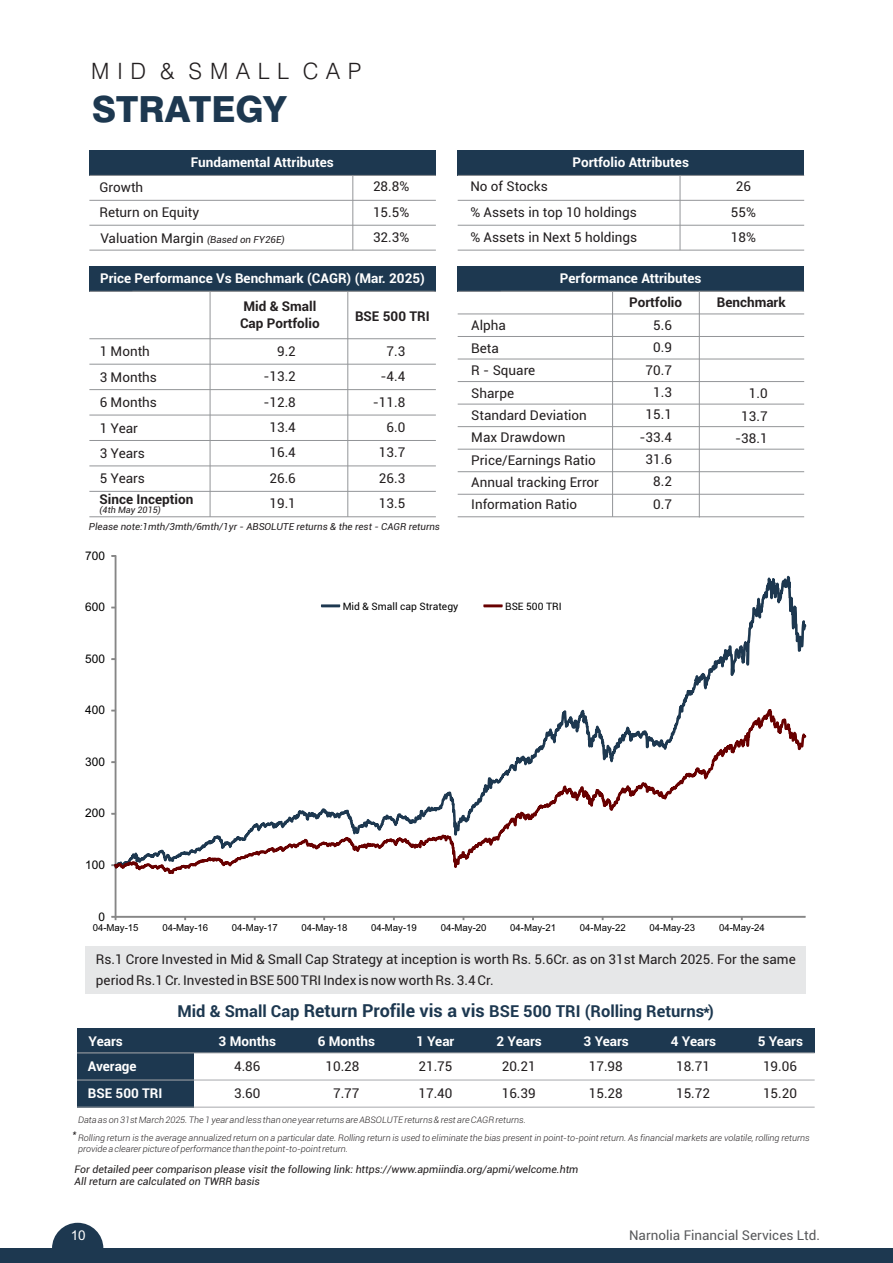
<style>
.page{position:relative;width:893px;height:1263px;background:#fff}
.page>*{position:absolute;margin:0;border:0;box-sizing:border-box;transform-origin:0 0}
.t1{font:800 36px "Swiss 721 BT";color:#1d3850}
.t2{font:300 22.5px "Swiss 721 BT";letter-spacing:.345em;color:#231f20}
.t3{font:700 16.5px "Roboto";color:#1d3850}
.t4{font:13.5px/25.5px "Roboto";color:#231f20}
.t5{font:700 13.5px/25px "Roboto";color:#fff}
.t6{font:700 13.5px/16.2px "Roboto";color:#231f20}
.t7{font:13.5px "Roboto";color:#58595b}
.t8{font:13.5px "Arial";color:#fff}
.t9{font:11.85px "Arial";color:#000}
.t10{font:italic 10.5px/12.6px "Roboto";color:#231f20}
.t11{font:italic 10.5px "Roboto";color:#231f20;scale:.93 1}
.t12{font:10.2px "Roboto";color:#000}
.t13{font:italic 9.75px "Roboto";color:#231f20}
.t14{font:9.6px "Arial";color:#000}
.t15{font:italic 300 9px/18.3px "Roboto";color:#231f20}
.t16{font:italic 9px "Roboto";color:#231f20}
.s1{font-style:italic;font-size:9.75px}
.s2{font-size:18px}
</style>
<div class="page">
<div style="left:0;top:1248px;width:893px;height:15px;background:#1d3850"></div>
<svg style="left:52px;top:1223px;width:51px;height:25px"></svg>
<div style="left:89px;top:150px;width:347px;height:25px;background:#1d3850"></div>
<hr style="left:89px;top:175px;width:347px;height:1px;background:#939598">
<svg style="left:89px;top:200px;width:347px;height:1px"></svg>
<svg style="left:89px;top:224px;width:347px;height:2px"></svg>
<svg style="left:89px;top:249px;width:347px;height:2px"></svg>
<hr style="left:352px;top:175px;width:1px;height:75px;background:#939598">
<div style="left:458px;top:150px;width:346px;height:25px;background:#1d3850"></div>
<hr style="left:458px;top:175px;width:346px;height:1px;background:#939598">
<svg style="left:457px;top:200px;width:348px;height:1px"></svg>
<svg style="left:457px;top:224px;width:348px;height:2px"></svg>
<svg style="left:457px;top:249px;width:348px;height:2px"></svg>
<hr style="left:680px;top:175px;width:1px;height:75px;background:#939598">
<div style="left:85px;top:947px;width:721px;height:47px;background:#e6e7e8"></div>
<div style="left:89px;top:266px;width:347px;height:25px;background:#1d3850"></div>
<svg style="left:89px;top:516px;width:347px;height:1px"></svg>
<svg style="left:89px;top:491px;width:347px;height:1px"></svg>
<svg style="left:89px;top:465px;width:347px;height:2px"></svg>
<svg style="left:89px;top:440px;width:347px;height:1px"></svg>
<svg style="left:89px;top:414px;width:347px;height:2px"></svg>
<svg style="left:89px;top:389px;width:347px;height:1px"></svg>
<svg style="left:89px;top:363px;width:347px;height:2px"></svg>
<svg style="left:89px;top:338px;width:347px;height:1px"></svg>
<svg style="left:89px;top:291px;width:347px;height:1px"></svg>
<hr style="left:347px;top:291px;width:1px;height:226px;background:#939598">
<hr style="left:210px;top:291px;width:1px;height:226px;background:#939598">
<div style="left:458px;top:266px;width:346px;height:25px;background:#1d3850"></div>
<svg style="left:457px;top:291px;width:348px;height:1px"></svg>
<hr style="left:699px;top:291px;width:1px;height:226px;background:#939598">
<hr style="left:612px;top:291px;width:1px;height:226px;background:#939598">
<svg style="left:457px;top:516px;width:348px;height:1px"></svg>
<svg style="left:457px;top:493px;width:348px;height:2px"></svg>
<svg style="left:457px;top:471px;width:348px;height:1px"></svg>
<svg style="left:457px;top:448px;width:348px;height:2px"></svg>
<svg style="left:457px;top:426px;width:348px;height:1px"></svg>
<svg style="left:457px;top:403px;width:348px;height:2px"></svg>
<svg style="left:457px;top:381px;width:348px;height:1px"></svg>
<svg style="left:457px;top:358px;width:348px;height:2px"></svg>
<svg style="left:457px;top:336px;width:348px;height:1px"></svg>
<svg style="left:457px;top:313px;width:348px;height:2px"></svg>
<div style="left:77px;top:1028px;width:738px;height:25px;background:#1d3850"></div>
<div style="left:77px;top:1053px;width:116px;height:54px;background:#1d3850"></div>
<hr style="left:77px;top:1107px;width:738px;height:1px;background:#a7a9ac">
<svg style="left:77px;top:1079px;width:738px;height:2px"></svg>
<hr style="left:77px;top:1052px;width:738px;height:1px;background:#a7a9ac">
<hr style="left:115px;top:556px;width:1px;height:361px;background:#868686">
<hr style="left:115px;top:916px;width:690px;height:1px;background:#868686">
<svg style="left:112px;top:576px;width:694px;height:298px"></svg>
<h2 class="t2" style="left:91px;top:62px;width:272px">MID &amp; SMALL CAP</h2>
<h1 class="t1" style="left:92px;top:95px;width:197px">STRATEGY</h1>
<p class="t5" style="left:191px;top:151px;width:144px">Fundamental Attributes</p>
<p class="t4" style="left:99px;top:176px;width:101px">Growth<br>Return on Equity</p>
<p class="t4" style="left:373px;top:175px;width:38px;text-align:justify">28.8% 15.5% 32.3%</p>
<p class="t4" style="left:470px;top:175px;width:168px">No of Stocks<br>% Assets in top 10 holdings % Assets in Next 5 holdings</p>
<p class="t4" style="left:731px;top:175px;width:27px;text-align:center">26<br>55%<br>18%</p>
<p class="t5" style="left:572px;top:151px;width:118px">Portfolio Attributes</p>
<p class="t4" style="left:100px;top:227px;width:186px">Valuation Margin <span class="s1">(Based on FY26E)</span></p>
<p class="t5" style="left:100px;top:267px;width:326px">Price Performance Vs Benchmark (CAGR) (Mar. 2025)</p>
<p class="t4" style="left:100px;top:340px;width:59px">1 Month<br>3 Months<br>6 Months<br>1 Year<br>3 Years<br>5 Years</p>
<p class="t6" style="left:100px;top:492px;width:95px">Since Inception</p>
<p class="t16" style="left:100px;top:506px;width:63px">(4th May 2015)</p>
<p class="t6" style="left:240px;top:300px;width:81px">Mid &amp; Small<br>Cap Portfolio</p>
<p class="t4" style="left:263px;top:340px;width:34px;text-align:right">9.2 -13.2 -12.8<br>13.4<br>16.4<br>26.6<br>19.1</p>
<p class="t6" style="left:355px;top:309px;width:76px">BSE 500 TRI</p>
<p class="t4" style="left:373px;top:340px;width:34px;text-align:right">7.3 -4.4 -11.8<br>6.0<br>13.7<br>26.3<br>13.5</p>
<p class="t13" style="left:89px;top:523px;width:353px">Please note:1mth/3mth/6mth/1yr - ABSOLUTE returns &amp; the rest - CAGR returns</p>
<p class="t9" style="left:85px;top:551px;width:21px">700</p>
<p class="t5" style="left:560px;top:267px;width:143px">Performance Attributes</p>
<p class="t6" style="left:629px;top:296px;width:54px">Portfolio</p>
<p class="t4" style="left:639px;top:315px;width:34px;line-height:22.4px;text-align:right">5.6<br>0.9<br>70.7<br>1.3<br>15.1 -33.4<br>31.6<br>8.2<br>0.7</p>
<p class="t4" style="left:471px;top:316px;width:129px;line-height:22.4px">Alpha<br>Beta<br>R - Square<br>Sharpe<br>Standard Deviation<br>Max Drawdown<br>Price/Earnings Ratio<br>Annual tracking Error<br>Information Ratio</p>
<p class="t6" style="left:717px;top:296px;width:70px">Benchmark</p>
<p class="t4" style="left:735px;top:384px;width:34px;line-height:22.4px;text-align:right">1.0<br>13.7 -38.1</p>
<p class="t9" style="left:85px;top:602px;width:21px">600</p>
<p class="t9" style="left:85px;top:654px;width:21px">500</p>
<p class="t12" style="left:343px;top:602px;width:117px">Mid &amp; Small cap Strategy</p>
<p class="t12" style="left:505px;top:602px;width:58px">BSE 500 TRI</p>
<p class="t9" style="left:85px;top:706px;width:21px">400</p>
<p class="t9" style="left:85px;top:757px;width:21px">300</p>
<p class="t9" style="left:85px;top:809px;width:21px">200</p>
<p class="t9" style="left:85px;top:860px;width:21px">100</p>
<p class="t9" style="left:98px;top:912px;width:8px">0</p>
<p class="t14" style="left:93px;top:924px;width:47px">04-May-15</p>
<p class="t14" style="left:162px;top:924px;width:47px">04-May-16</p>
<p class="t14" style="left:232px;top:924px;width:47px">04-May-17</p>
<p class="t14" style="left:302px;top:924px;width:47px">04-May-18</p>
<p class="t14" style="left:371px;top:924px;width:47px">04-May-19</p>
<p class="t14" style="left:441px;top:924px;width:47px">04-May-20</p>
<p class="t14" style="left:510px;top:924px;width:47px">04-May-21</p>
<p class="t14" style="left:580px;top:924px;width:47px">04-May-22</p>
<p class="t14" style="left:649px;top:924px;width:47px">04-May-23</p>
<p class="t14" style="left:719px;top:924px;width:47px">04-May-24</p>
<p class="t4" style="left:96px;top:950px;width:701px;line-height:21px">Rs.1 Crore Invested in Mid &amp; Small Cap Strategy at inception is worth Rs. 5.6Cr. as on 31st March 2025. For the same period Rs.1 Cr. Invested in BSE 500 TRI Index is now worth Rs. 3.4 Cr.</p>
<p class="t5" style="left:88px;top:1029px;width:50px">Years<br>Average</p>
<p class="t5" style="left:88px;top:1082px;width:76px">BSE 500 TRI</p>
<p class="t3" style="left:178px;top:1005px;width:538px">Mid &amp; Small Cap <span class="s2">Return Profile vis a vis</span> BSE 500 TRI (Rolling Returns )*</p>
<p class="t5" style="left:219px;top:1029px;width:59px">3 Months</p>
<p class="t4" style="left:234px;top:1053px;width:28px;line-height:27.5px">4.86<br>3.60</p>
<p class="t4" style="left:325px;top:1053px;width:36px;line-height:27.5px;text-align:center">10.28<br>7.77</p>
<p class="t4" style="left:418px;top:1053px;width:36px;line-height:27.5px">21.75<br>17.40</p>
<p class="t4" style="left:502px;top:1053px;width:36px;line-height:27.5px">20.21<br>16.39</p>
<p class="t4" style="left:589px;top:1053px;width:36px;line-height:27.5px">17.98<br>15.28</p>
<p class="t4" style="left:676px;top:1053px;width:36px;line-height:27.5px">18.71<br>15.72</p>
<p class="t4" style="left:763px;top:1053px;width:36px;line-height:27.5px">19.06<br>15.20</p>
<p class="t5" style="left:318px;top:1029px;width:59px">6 Months</p>
<p class="t5" style="left:416px;top:1029px;width:40px">1 Year</p>
<p class="t5" style="left:497px;top:1029px;width:47px">2 Years</p>
<p class="t5" style="left:584px;top:1029px;width:47px">3 Years</p>
<p class="t5" style="left:671px;top:1029px;width:47px">4 Years</p>
<p class="t5" style="left:758px;top:1029px;width:47px">5 Years</p>
<p class="t15" style="left:78px;top:1111px;width:733px">Data as on 31st March 2025. The 1 year and less than one year returns are ABSOLUTE returns &amp; rest are CAGR returns.<br>Rolling return is the average annualized return on a particular date. Rolling return is used to eliminate the bias present in point-to-point return. As financial markets are volatile, rolling returns</p>
<p class="t15" style="left:78px;top:1141px;width:271px">provide a clearer picture of performance than the point-to-point return.</p>
<p class="t10" style="left:75px;top:1163px;width:505px">For detailed peer comparison please visit the following link: https://www.apmiindia.org/apmi/welcome.htm<br>All return are calculated on TWRR basis</p>
<p class="t11" style="left:73px;top:1129px;width:6px">*</p>
<p class="t8" style="left:71px;top:1230px;width:17px">10</p>
<p class="t7" style="left:629px;top:1230px;width:193px">Narnolia Financial Services Ltd.</p>
</div>
